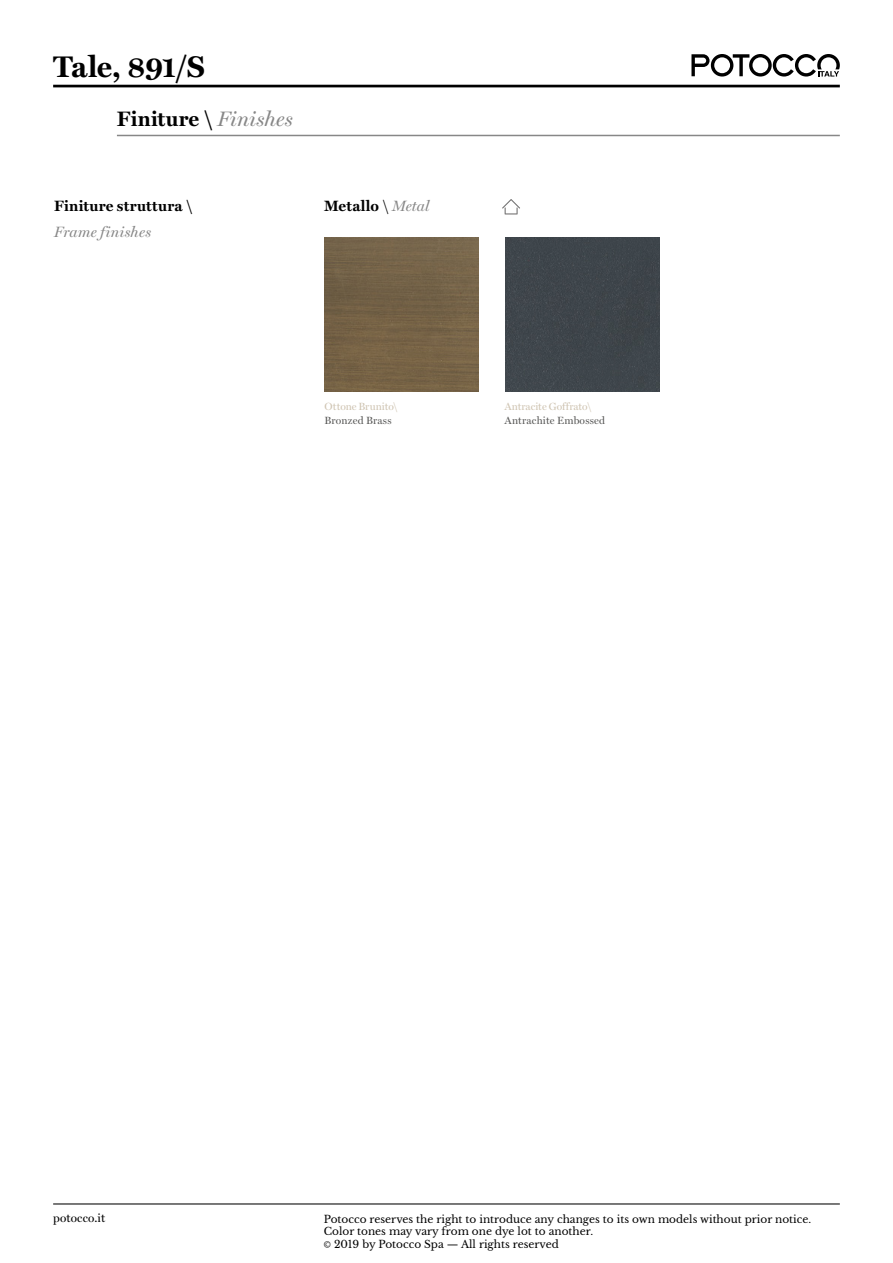
<style>
.page{position:relative;width:893px;height:1263px;background:#fff}
.page>*{position:absolute;margin:0;border:0;box-sizing:border-box;transform-origin:0 0}
.t1{font:700 30px "Miller Text";letter-spacing:-.02em;color:#000}
.t2{font:700 21px "Miller Text";letter-spacing:.01em;color:#000}
.t3{font:700 15px "Miller Text";letter-spacing:.02em;color:#000}
.t4{font:italic 15px "Miller Display";letter-spacing:.005em;color:#878787}
.t5{font:12px "Miller Display";letter-spacing:.015em;color:#000}
.t6{font:10.5px/12.6px "Libre Baskerville";color:#000}
.t7{font:10.5px "Miller Display";letter-spacing:.005em;color:#cfc4b2}
.t8{font:10.5px "Miller Display";letter-spacing:.02em;color:#575756}
.s1{font-family:"Miller Display";font-weight:400;font-style:italic;color:#878787}
.s2{font-family:"Miller Display";font-weight:400}
.s3{font-family:"Myriad Pro"}
</style>
<div class="page">
<div style="left:506px;top:238px;width:153px;height:153px;background:#3e454b"></div>
<img style="left:325px;top:238px;width:153px;height:153px">
<hr style="left:117px;top:135px;width:723px;height:1px;background:#878787">
<svg style="left:502px;top:199px;width:18px;height:15px"></svg>
<hr style="left:53px;top:1203px;width:787px;height:1px;background:#000">
<hr style="left:53px;top:85px;width:787px;height:2px;background:#000">
<svg style="left:691px;top:54px;width:149px;height:23px"></svg>
<h1 class="t1" style="left:53px;top:49px;width:153px">Tale, 891/S</h1>
<h2 class="t2" style="left:117px;top:107px;width:177px">Finiture \ <span class="s1">Finishes</span></h2>
<h3 class="t3" style="left:54px;top:197px;width:140px">Finiture struttura \</h3>
<h3 class="t4" style="left:54px;top:223px;width:99px">Frame finishes</h3>
<h3 class="t3" style="left:324px;top:197px;width:107px">Metallo <span class="s2">\</span> <span class="s1">Metal</span></h3>
<p class="t7" style="left:325px;top:400px;width:74px">Ottone Brunito\</p>
<p class="t8" style="left:325px;top:414px;width:68px">Bronzed Brass</p>
<p class="t7" style="left:504px;top:400px;width:89px">Antracite Goffrato\</p>
<p class="t8" style="left:504px;top:414px;width:102px">Antrachite Embossed</p>
<p class="t5" style="left:53px;top:1210px;width:54px">potocco.it</p>
<p class="t6" style="left:324px;top:1212px;width:489px">Potocco reserves the right to introduce any changes to its own models without prior notice.<br>Color tones may vary from one dye lot to another.<br><span class="s3">©</span> 2019 by Potocco Spa — All rights reserved</p>
</div>
